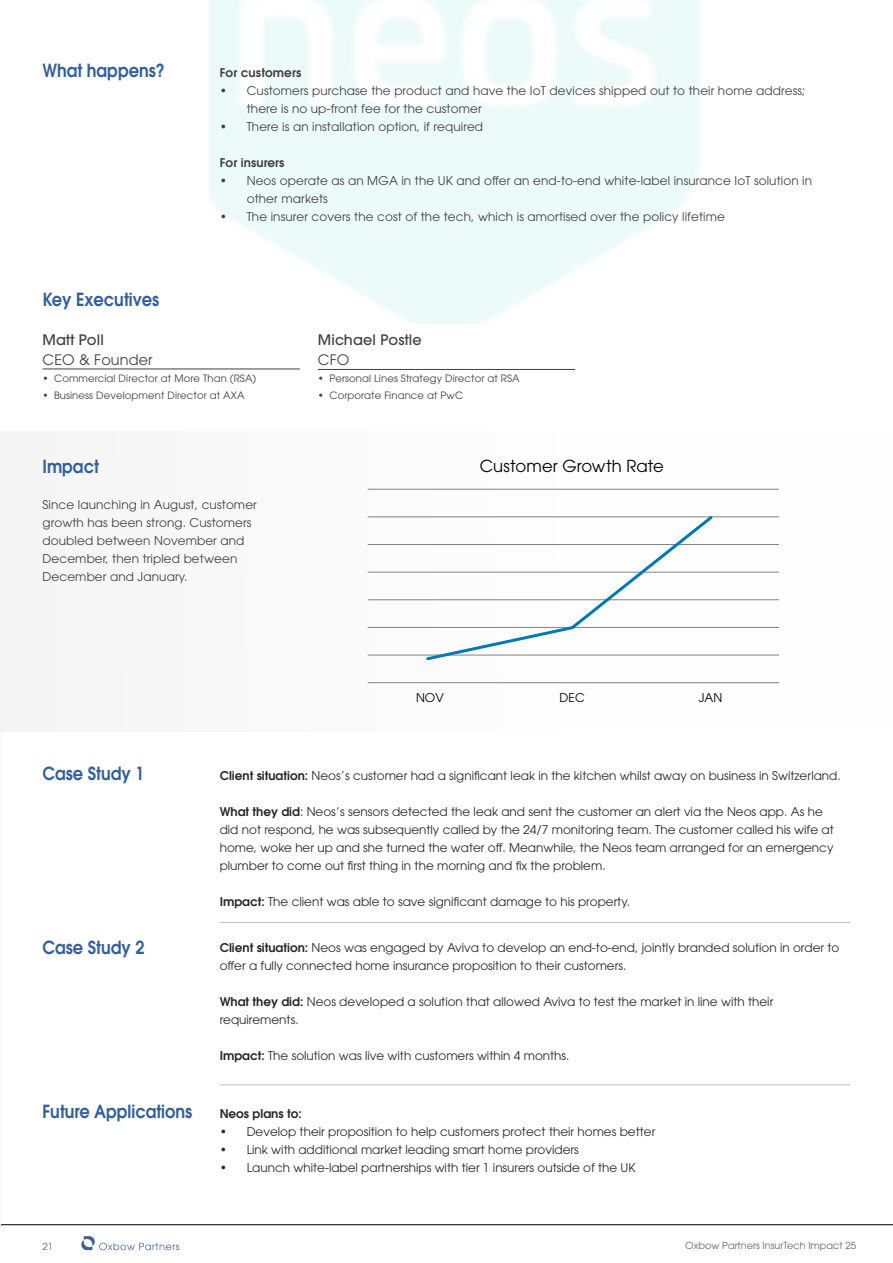
<style>
.page{position:relative;width:893px;height:1263px;background:#fff}
.page>*{position:absolute;margin:0;border:0;box-sizing:border-box;transform-origin:0 0}
.t1{font:600 18px "ITC Avant Garde Pro";color:#325f9c;scale:.9 1}
.t2{font:16.5px "ITC Avant Garde Pro";letter-spacing:.01em;color:#000}
.t3{font:500 14.4px "ITC Avant Garde Pro";letter-spacing:.01em;color:#414042}
.t4{font:14.4px "ITC Avant Garde Pro";letter-spacing:.01em;color:#414042}
.t5{font:12px/18px "ITC Avant Garde Pro";color:#292829}
.t6{font:12px/18px "ITC Avant Garde Pro";letter-spacing:.01em;color:#414042}
.t7{font:600 12px "ITC Avant Garde Pro";letter-spacing:.01em;color:#414042}
.t8{font:600 12px "ITC Avant Garde Pro";color:#292829}
.t9{font:12px "ITC Avant Garde Pro";color:#000}
.t10{font:10.05px "ITC Avant Garde Pro";letter-spacing:.01em;color:#414042}
.t11{font:9.75px "ITC Avant Garde Pro";color:#636466}
.s1{font-weight:600}
</style>
<div class="page">
<hr style="left:0;top:1224px;width:893px;height:1px;background:#000">
<svg style="left:81px;top:1236px;width:98px;height:14px"></svg>
<hr style="left:0;top:431px;width:1px;height:794px;background:#f6f6f6">
<div style="left:0;top:431px;width:893px;height:300px;background:#fafafb"></div>
<hr style="left:220px;top:922px;width:630px;height:1px;background:#808285">
<hr style="left:220px;top:1084px;width:630px;height:1px;background:#808285">
<hr style="left:43px;top:369px;width:257px;height:1px;background:#414042">
<hr style="left:318px;top:369px;width:257px;height:1px;background:#414042">
<hr style="left:368px;top:489px;width:411px;height:1px;background:#808285">
<hr style="left:368px;top:572px;width:411px;height:1px;background:#808285">
<hr style="left:368px;top:517px;width:411px;height:1px;background:#808285">
<hr style="left:368px;top:599px;width:411px;height:1px;background:#808285">
<hr style="left:368px;top:655px;width:411px;height:1px;background:#808285">
<hr style="left:368px;top:544px;width:411px;height:1px;background:#808285">
<hr style="left:368px;top:627px;width:411px;height:1px;background:#808285">
<hr style="left:368px;top:682px;width:411px;height:1px;background:#808285">
<svg style="left:424px;top:516px;width:291px;height:145px"></svg>
<h1 class="t1" style="left:43px;top:58px;width:138px">What happens?</h1>
<p class="t7" style="left:220px;top:64px;width:83px">For customers</p>
<p class="t6" style="left:247px;top:81px;width:560px;text-indent:-27px">• Customers purchase the product and have the IoT devices shipped out to their home address; there is no up-front fee for the customer</p>
<p class="t6" style="left:220px;top:117px;width:265px">• There is an installation option, if required</p>
<p class="t7" style="left:220px;top:154px;width:66px">For insurers</p>
<p class="t6" style="left:247px;top:171px;width:567px;text-indent:-27px">• Neos operate as an MGA in the UK and offer an end-to-end white-label insurance IoT solution in other markets</p>
<p class="t6" style="left:220px;top:207px;width:507px">• The insurer covers the cost of the tech, which is amortised over the policy lifetime</p>
<h1 class="t1" style="left:43px;top:287px;width:131px">Key Executives</h1>
<p class="t3" style="left:43px;top:330px;width:63px">Matt Poll</p>
<p class="t4" style="left:43px;top:350px;width:112px">CEO &amp; Founder</p>
<p class="t10" style="left:43px;top:372px;width:215px">• Commercial Director at More Than (RSA)</p>
<p class="t10" style="left:43px;top:389px;width:203px">• Business Development Director at AXA</p>
<h1 class="t1" style="left:43px;top:454px;width:64px">Impact</h1>
<p class="t6" style="left:43px;top:495px;width:216px">Since launching in August, customer growth has been strong. Customers doubled between November and<br>December, then tripled between<br>December and January.</p>
<p class="t3" style="left:318px;top:331px;width:105px">Michael Postle</p>
<p class="t4" style="left:318px;top:351px;width:33px">CFO</p>
<p class="t10" style="left:318px;top:372px;width:203px">• Personal Lines Strategy Director at RSA</p>
<p class="t10" style="left:318px;top:389px;width:147px">• Corporate Finance at PwC</p>
<h2 class="t2" style="left:480px;top:455px;width:185px">Customer Growth Rate</h2>
<p class="t9" style="left:416px;top:690px;width:29px">NOV</p>
<p class="t9" style="left:560px;top:690px;width:27px">DEC</p>
<p class="t9" style="left:699px;top:690px;width:25px">JAN</p>
<h1 class="t1" style="left:43px;top:761px;width:115px">Case Study 1</h1>
<h1 class="t1" style="left:43px;top:935px;width:115px">Case Study 2</h1>
<p class="t5" style="left:220px;top:766px;width:623px"><span class="s1">Client situation:</span> Neos’s customer had a significant leak in the kitchen whilst away on business in Switzerland.</p>
<p class="t5" style="left:220px;top:802px;width:616px"><span class="s1">What they did</span>: Neos’s sensors detected the leak and sent the customer an alert via the Neos app. As he did not respond, he was subsequently called by the 24/7 monitoring team. The customer called his wife at home, woke her up and she turned the water off. Meanwhile, the Neos team arranged for an emergency plumber to come out first thing in the morning and fix the problem.</p>
<p class="t5" style="left:220px;top:892px;width:412px"><span class="s1">Impact:</span> The client was able to save significant damage to his property.</p>
<p class="t5" style="left:220px;top:938px;width:621px"><span class="s1">Client situation:</span> Neos was engaged by Aviva to develop an end-to-end, jointly branded solution in order to offer a fully connected home insurance proposition to their customers.</p>
<p class="t5" style="left:220px;top:992px;width:555px"><span class="s1">What they did:</span> Neos developed a solution that allowed Aviva to test the market in line with their requirements.</p>
<p class="t5" style="left:220px;top:1046px;width:351px"><span class="s1">Impact:</span> The solution was live with customers within 4 months.</p>
<h1 class="t1" style="left:43px;top:1100px;width:168px">Future Applications</h1>
<p class="t8" style="left:220px;top:1105px;width:84px">Neos plans to:</p>
<p class="t5" style="left:220px;top:1122px;width:437px">• Develop their proposition to help customers protect their homes better</p>
<p class="t5" style="left:220px;top:1140px;width:361px">• Link with additional market leading smart home providers</p>
<p class="t5" style="left:220px;top:1158px;width:417px">• Launch white-label partnerships with tier 1 insurers outside of the UK</p>
<p class="t11" style="left:43px;top:1240px;width:12px">21</p>
<p class="t11" style="left:685px;top:1239px;width:172px">Oxbow Partners InsurTech Impact 25</p>
</div>
